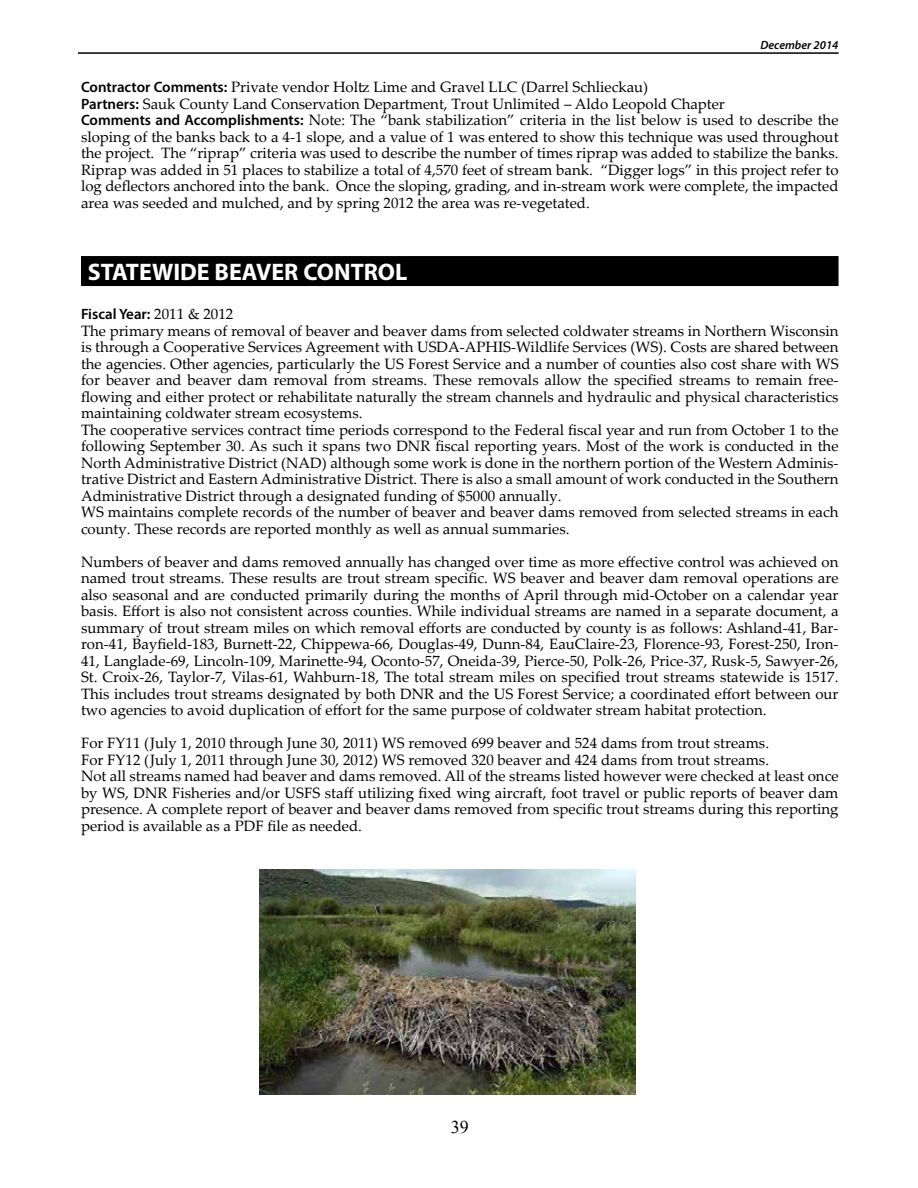
<style>
.page{position:relative;width:918px;height:1188px;background:#fff}
.page>*{position:absolute;margin:0;border:0;box-sizing:border-box;transform-origin:0 0}
.t1{font:700 24px "Myriad Pro";color:#fff}
.t2{font:18px "Times New Roman";color:#000}
.t3{font:15px/16.5px "Palatino Linotype";color:#000}
.t4{font:600 15px "Myriad Pro";color:#000}
.t5{font:italic 600 12px "Myriad Pro";color:#000}
.s1{font-family:"Myriad Pro";font-weight:600}
.s2{font-family:"Palatino Linotype";font-weight:400}
</style>
<div class="page">
<hr style="left:78px;top:52px;width:761px;height:2px;background:#000">
<div style="left:81px;top:256px;width:758px;height:30px;background:#000"></div>
<img style="left:260px;top:869px;width:376px;height:226px">
<p class="t5" style="left:760px;top:37px;width:80px">December 2014</p>
<p class="t3" style="left:81px;top:78px;width:759px"><span class="s1">Contractor Comments:</span> Private vendor Holtz Lime and Gravel LLC (Darrel Schlieckau)<br><span class="s1">Partners:</span> Sauk County Land Conservation Department, Trout Unlimited – Aldo Leopold Chapter<br><span class="s1">Comments and Accomplishments:</span> Note: The “bank stabilization” criteria in the list below is used to describe the sloping of the banks back to a 4-1 slope, and a value of 1 was entered to show this technique was used throughout the project. The “riprap” criteria was used to describe the number of times riprap was added to stabilize the banks.<br>Riprap was added in 51 places to stabilize a total of 4,570 feet of stream bank. “Digger logs” in this project refer to log deflectors anchored into the bank. Once the sloping, grading, and in-stream work were complete, the impacted area was seeded and mulched, and by spring 2012 the area was re-vegetated.</p>
<h1 class="t1" style="left:88px;top:256px;width:321px">STATEWIDE BEAVER CONTROL</h1>
<p class="t4" style="left:81px;top:304px;width:154px">Fiscal Year: <span class="s2">2011 &amp; 2012</span></p>
<p class="t3" style="left:81px;top:322px;width:759px">The primary means of removal of beaver and beaver dams from selected coldwater streams in Northern Wisconsin is through a Cooperative Services Agreement with USDA-APHIS-Wildlife Services (WS). Costs are shared between the agencies. Other agencies, particularly the US Forest Service and a number of counties also cost share with WS for beaver and beaver dam removal from streams. These removals allow the specified streams to remain free&shy;flowing and either protect or rehabilitate naturally the stream channels and hydraulic and physical characteristics maintaining coldwater stream ecosystems.<br>The cooperative services contract time periods correspond to the Federal fiscal year and run from October 1 to the following September 30. As such it spans two DNR fiscal reporting years. Most of the work is conducted in the North Administrative District (NAD) although some work is done in the northern portion of the Western Adminis&shy;trative District and Eastern Administrative District. There is also a small amount of work conducted in the Southern Administrative District through a designated funding of $5000 annually.<br>WS maintains complete records of the number of beaver and beaver dams removed from selected streams in each county. These records are reported monthly as well as annual summaries.</p>
<p class="t3" style="left:81px;top:553px;width:759px;text-align:justify">Numbers of beaver and dams removed annually has changed over time as more effective control was achieved on named trout streams. These results are trout stream specific. WS beaver and beaver dam removal operations are also seasonal and are conducted primarily during the months of April through mid-October on a calendar year basis. Effort is also not consistent across counties. While individual streams are named in a separate document, a summary of trout stream miles on which removal efforts are conducted by county is as follows: Ashland-41, Bar&shy;ron-41, Bayfield-183, Burnett-22, Chippewa-66, Douglas-49, Dunn-84, EauClaire-23, Florence-93, Forest-250, Iron-41, Langlade-69, Lincoln-109, Marinette-94, Oconto-57, Oneida-39, Pierce-50, Polk-26, Price-37, Rusk-5, Sawyer-26, St. Croix-26, Taylor-7, Vilas-61, Wahburn-18, The total stream miles on specified trout streams statewide is 1517.<br>This includes trout streams designated by both DNR and the US Forest Service; a coordinated effort between our two agencies to avoid duplication of effort for the same purpose of coldwater stream habitat protection.</p>
<p class="t3" style="left:81px;top:734px;width:759px">For FY11 (July 1, 2010 through June 30, 2011) WS removed 699 beaver and 524 dams from trout streams.<br>For FY12 (July 1, 2011 through June 30, 2012) WS removed 320 beaver and 424 dams from trout streams.<br>Not all streams named had beaver and dams removed. All of the streams listed however were checked at least once by WS, DNR Fisheries and/or USFS staff utilizing fixed wing aircraft, foot travel or public reports of beaver dam presence. A complete report of beaver and beaver dams removed from specific trout streams during this reporting period is available as a PDF file as needed.</p>
<p class="t2" style="left:451px;top:1115px;width:19px">39</p>
</div>
